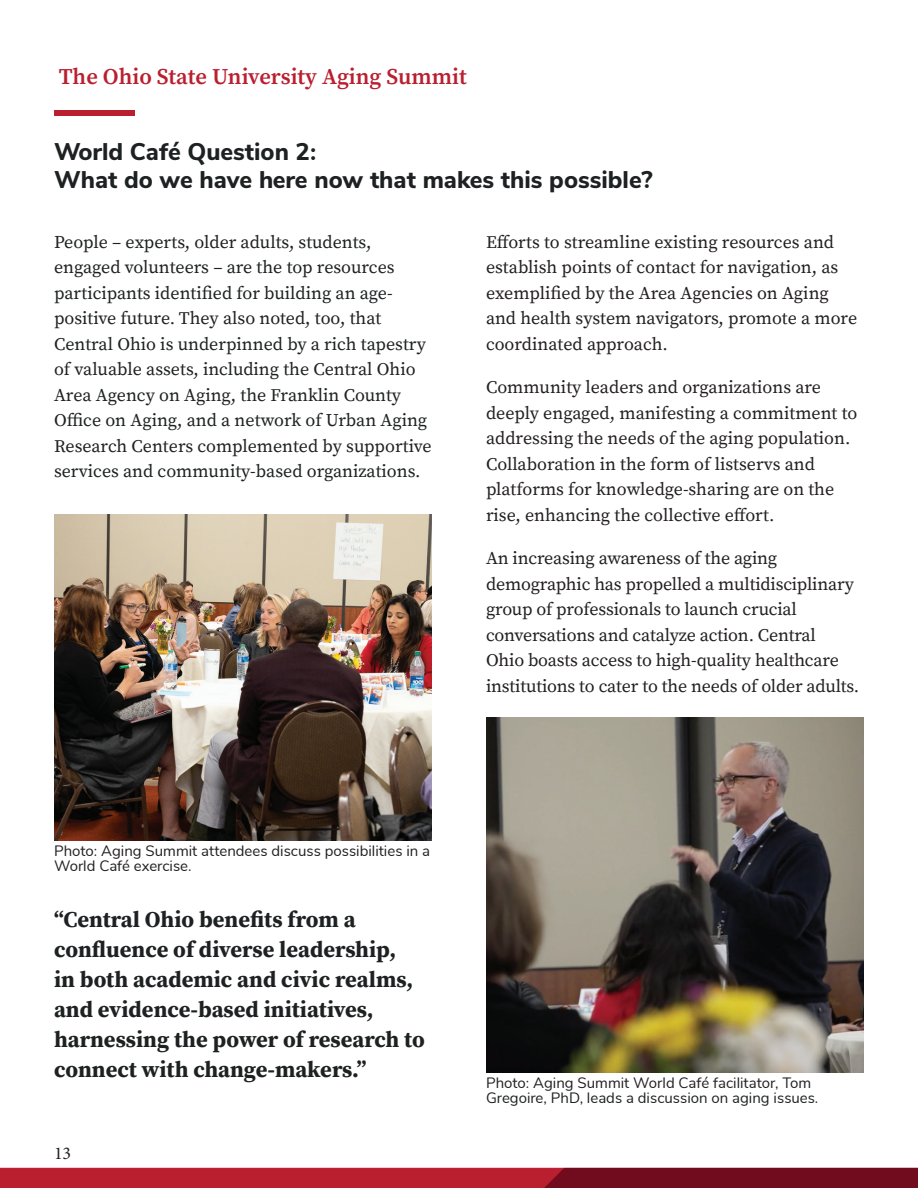
<style>
.page{position:relative;width:918px;height:1188px;background:#fff}
.page>*{position:absolute;margin:0;border:0;box-sizing:border-box;transform-origin:0 0}
.t1{font:700 81px "Buckeye Sans 2";color:#ba1f2f}
.t2{font:800 24px/28.5px "Buckeye Sans 2";color:#1e2122}
.t3{font:700 22.5px/30px "Buckeye Serif 2";color:#1e2122}
.t4{font:600 22.5px "Buckeye Serif 2";color:#ba1f2f}
.t5{font:18px/25.5px "Buckeye Serif 2";letter-spacing:-.01em;color:#231f20}
.t6{font:18px/25.5px "Buckeye Serif 2";color:#1e2122}
.t7{font:18px "Minion Pro";color:#231f20}
.t8{font:15px/15px "Buckeye Sans 2";color:#1e2122}
.t9{font:15px/15px "Buckeye Sans 2";color:#231f20}
.s1{color:#231f20}
</style>
<div class="page">
<img style="left:0;top:1072px;width:918px;height:116px">
<img style="left:54px;top:514px;width:378px;height:327px">
<img style="left:486px;top:717px;width:378px;height:355px">
<p class="t4" style="left:59px;top:64px;width:410px">The Ohio State University Aging Summit</p>
<h1 class="t1" style="left:54px;top:56px;width:82px">—</h1>
<h4 class="t2" style="left:54px;top:137px;width:600px">World Café Question 2:<br>What do we have here now that makes this possible?</h4>
<p class="t6" style="left:54px;top:230px;width:379px">People – experts, older adults, students, engaged volunteers – are the top resources participants identified for building an age&shy;positive future. They also noted, too, that Central Ohio is underpinned by a rich tapestry of valuable assets, including the Central Ohio Area Agency on Aging, the Franklin County Office on Aging, and a network of Urban Aging Research Centers complemented by supportive services and community-based organizations.</p>
<p class="t5" style="left:486px;top:230px;width:373px">Efforts to streamline existing resources and establish points of contact for navigation, as exemplified by the Area Agencies on Aging and health system navigators, promote a more coordinated approach.</p>
<p class="t5" style="left:486px;top:375px;width:373px">Community leaders and organizations are deeply engaged, manifesting a commitment to addressing the needs of the aging population.<br>Collaboration in the form of listservs and platforms for knowledge-sharing are on the rise, enhancing the collective effort.</p>
<p class="t5" style="left:486px;top:546px;width:375px">An increasing awareness of the aging demographic has propelled a multidisciplinary group of professionals to launch crucial conversations and catalyze action. Central<br>Ohio boasts access to high-quality healthcare institutions to cater to the needs of older adults.</p>
<p class="t9" style="left:54px;top:843px;width:378px">Photo: Aging Summit attendees discuss possibilities in a<br>World Café exercise.</p>
<p class="t3" style="left:54px;top:906px;width:372px">“Central Ohio benefits from a confluence of diverse leadership,<br>in both academic and civic realms, and evidence-based initiatives, harnessing the power of research to connect with change-makers.”</p>
<p class="t7" style="left:54px;top:1141px;width:19px">13</p>
<p class="t8" style="left:486px;top:1075px;width:334px"><span class="s1">Photo: Aging Summit World Café facilitator, T</span>om<br>Gregoire, PhD, leads a discussion on aging issues.</p>
</div>
